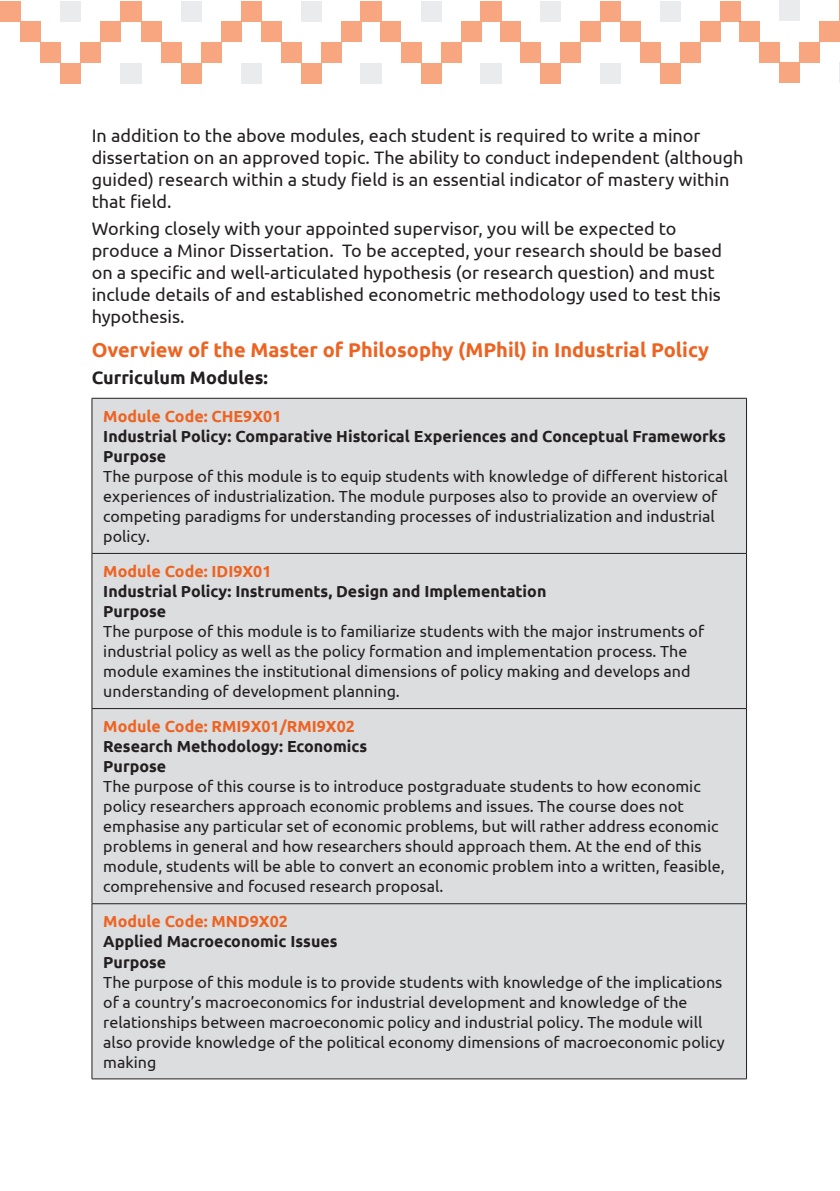
<style>
.page{position:relative;width:840px;height:1191px;background:#fff}
.page>*{position:absolute;margin:0;border:0;box-sizing:border-box;transform-origin:0 0}
.t1{font:700 20px "Ubuntu";color:#ed6322}
.t2{font:18px/22px "Ubuntu";color:#231f20}
.t3{font:700 18px "Ubuntu";color:#231f20}
.t4{font:16px/20px "Ubuntu";color:#231f20}
.t5{font:700 16px "Ubuntu";color:#231f20}
.t6{font:700 16px "Ubuntu";color:#ed6322}
</style>
<div class="page">
<div style="left:93px;top:399px;width:652px;height:679px;background:#dcdddf"></div>
<hr style="left:92px;top:398px;width:654px;height:1px;background:#231f20">
<hr style="left:92px;top:398px;width:1px;height:155px;background:#231f20">
<hr style="left:745px;top:398px;width:1px;height:155px;background:#231f20">
<hr style="left:92px;top:553px;width:654px;height:1px;background:#231f20">
<hr style="left:92px;top:553px;width:1px;height:155px;background:#231f20">
<hr style="left:745px;top:553px;width:1px;height:155px;background:#231f20">
<hr style="left:92px;top:708px;width:654px;height:1px;background:#231f20">
<hr style="left:92px;top:709px;width:1px;height:194px;background:#231f20">
<hr style="left:745px;top:709px;width:1px;height:194px;background:#231f20">
<hr style="left:92px;top:903px;width:654px;height:1px;background:#231f20">
<hr style="left:92px;top:904px;width:1px;height:174px;background:#231f20">
<hr style="left:745px;top:904px;width:1px;height:174px;background:#231f20">
<hr style="left:92px;top:1078px;width:654px;height:1px;background:#231f20">
<div style="left:60px;top:1px;width:20px;height:21px;background:#eaebec"></div>
<div style="left:60px;top:63px;width:20px;height:21px;background:#f7a67f"></div>
<div style="left:40px;top:42px;width:20px;height:21px;background:#f7a67f"></div>
<div style="left:100px;top:22px;width:20px;height:20px;background:#f7a67f"></div>
<div style="left:20px;top:22px;width:20px;height:20px;background:#f7a67f"></div>
<div style="left:80px;top:42px;width:20px;height:21px;background:#f7a67f"></div>
<div style="left:0;top:1px;width:20px;height:21px;background:#f7a67f"></div>
<div style="left:120px;top:1px;width:20px;height:21px;background:#f7a67f"></div>
<div style="left:120px;top:63px;width:20px;height:21px;background:#eaebec"></div>
<div style="left:181px;top:1px;width:20px;height:21px;background:#eaebec"></div>
<div style="left:181px;top:63px;width:20px;height:21px;background:#f7a67f"></div>
<div style="left:161px;top:42px;width:20px;height:21px;background:#f7a67f"></div>
<div style="left:221px;top:22px;width:20px;height:20px;background:#f7a67f"></div>
<div style="left:141px;top:22px;width:20px;height:20px;background:#f7a67f"></div>
<div style="left:201px;top:42px;width:20px;height:21px;background:#f7a67f"></div>
<div style="left:121px;top:1px;width:20px;height:21px;background:#f7a67f"></div>
<div style="left:121px;top:63px;width:20px;height:21px;background:#eaebec"></div>
<div style="left:301px;top:1px;width:20px;height:21px;background:#eaebec"></div>
<div style="left:301px;top:63px;width:20px;height:21px;background:#f7a67f"></div>
<div style="left:281px;top:42px;width:20px;height:21px;background:#f7a67f"></div>
<div style="left:341px;top:22px;width:20px;height:20px;background:#f7a67f"></div>
<div style="left:261px;top:22px;width:20px;height:20px;background:#f7a67f"></div>
<div style="left:321px;top:42px;width:20px;height:21px;background:#f7a67f"></div>
<div style="left:241px;top:1px;width:20px;height:21px;background:#f7a67f"></div>
<div style="left:241px;top:63px;width:20px;height:21px;background:#eaebec"></div>
<div style="left:421px;top:1px;width:20px;height:21px;background:#eaebec"></div>
<div style="left:421px;top:63px;width:20px;height:21px;background:#f7a67f"></div>
<div style="left:401px;top:42px;width:20px;height:21px;background:#f7a67f"></div>
<div style="left:461px;top:22px;width:20px;height:20px;background:#f7a67f"></div>
<div style="left:381px;top:22px;width:20px;height:20px;background:#f7a67f"></div>
<div style="left:441px;top:42px;width:20px;height:21px;background:#f7a67f"></div>
<div style="left:361px;top:1px;width:20px;height:21px;background:#f7a67f"></div>
<div style="left:481px;top:1px;width:20px;height:21px;background:#f7a67f"></div>
<div style="left:361px;top:63px;width:20px;height:21px;background:#eaebec"></div>
<div style="left:481px;top:63px;width:20px;height:21px;background:#eaebec"></div>
<div style="left:540px;top:1px;width:20px;height:21px;background:#eaebec"></div>
<div style="left:540px;top:63px;width:20px;height:21px;background:#f7a67f"></div>
<div style="left:520px;top:42px;width:20px;height:21px;background:#f7a67f"></div>
<div style="left:580px;top:22px;width:20px;height:20px;background:#f7a67f"></div>
<div style="left:500px;top:22px;width:20px;height:20px;background:#f7a67f"></div>
<div style="left:560px;top:42px;width:20px;height:21px;background:#f7a67f"></div>
<div style="left:480px;top:1px;width:20px;height:21px;background:#f7a67f"></div>
<div style="left:480px;top:63px;width:20px;height:21px;background:#eaebec"></div>
<div style="left:660px;top:1px;width:20px;height:21px;background:#eaebec"></div>
<div style="left:660px;top:63px;width:20px;height:21px;background:#f7a67f"></div>
<div style="left:640px;top:42px;width:20px;height:21px;background:#f7a67f"></div>
<div style="left:700px;top:22px;width:20px;height:20px;background:#f7a67f"></div>
<div style="left:620px;top:22px;width:20px;height:20px;background:#f7a67f"></div>
<div style="left:680px;top:42px;width:20px;height:21px;background:#f7a67f"></div>
<div style="left:600px;top:1px;width:20px;height:21px;background:#f7a67f"></div>
<div style="left:720px;top:1px;width:20px;height:21px;background:#f7a67f"></div>
<div style="left:600px;top:63px;width:20px;height:21px;background:#eaebec"></div>
<div style="left:779px;top:0;width:20px;height:21px;background:#eaebec"></div>
<div style="left:779px;top:62px;width:20px;height:21px;background:#f7a67f"></div>
<div style="left:759px;top:42px;width:20px;height:20px;background:#f7a67f"></div>
<div style="left:819px;top:21px;width:20px;height:21px;background:#f7a67f"></div>
<div style="left:739px;top:21px;width:20px;height:21px;background:#f7a67f"></div>
<div style="left:799px;top:42px;width:20px;height:20px;background:#f7a67f"></div>
<svg style="left:839px;top:0;width:1px;height:21px"></svg>
<svg style="left:839px;top:62px;width:1px;height:21px"></svg>
<p class="t2" style="left:92px;top:124px;width:652px">In addition to the above modules, each student is required to write a minor dissertation on an approved topic. The ability to conduct independent (although guided) research within a study field is an essential indicator of mastery within that field.</p>
<p class="t2" style="left:92px;top:217px;width:631px">Working closely with your appointed supervisor, you will be expected to produce a Minor Dissertation. To be accepted, your research should be based on a specific and well-articulated hypothesis (or research question) and must include details of and established econometric methodology used to test this hypothesis.</p>
<p class="t1" style="left:92px;top:337px;width:618px">Overview of the Master of Philosophy (MPhil) in Industrial Policy</p>
<p class="t3" style="left:92px;top:367px;width:178px">Curriculum Modules:</p>
<p class="t6" style="left:103px;top:406px;width:179px">Module Code: CHE9X01</p>
<p class="t5" style="left:103px;top:426px;width:623px">Industrial Policy: Comparative Historical Experiences and Conceptual Frameworks</p>
<p class="t5" style="left:103px;top:446px;width:64px">Purpose</p>
<p class="t4" style="left:103px;top:466px;width:625px">The purpose of this module is to equip students with knowledge of different historical experiences of industrialization. The module purposes also to provide an overview of competing paradigms for understanding processes of industrialization and industrial policy.</p>
<p class="t6" style="left:103px;top:562px;width:170px">Module Code: IDI9X01</p>
<p class="t5" style="left:103px;top:582px;width:444px">Industrial Policy: Instruments, Design and Implementation</p>
<p class="t5" style="left:103px;top:602px;width:64px">Purpose</p>
<p class="t4" style="left:103px;top:621px;width:602px">The purpose of this module is to familiarize students with the major instruments of industrial policy as well as the policy formation and implementation process. The module examines the institutional dimensions of policy making and develops and understanding of development planning.</p>
<p class="t6" style="left:103px;top:717px;width:253px">Module Code: RMI9X01/RMI9X02</p>
<p class="t5" style="left:103px;top:737px;width:265px">Research Methodology: Economics</p>
<p class="t5" style="left:103px;top:757px;width:64px">Purpose</p>
<p class="t4" style="left:103px;top:776px;width:622px">The purpose of this course is to introduce postgraduate students to how economic policy researchers approach economic problems and issues. The course does not emphasise any particular set of economic problems, but will rather address economic problems in general and how researchers should approach them. At the end of this module, students will be able to convert an economic problem into a written, feasible, comprehensive and focused research proposal.</p>
<p class="t6" style="left:103px;top:912px;width:186px">Module Code: MND9X02</p>
<p class="t5" style="left:103px;top:932px;width:236px">Applied Macroeconomic Issues</p>
<p class="t5" style="left:103px;top:952px;width:64px">Purpose</p>
<p class="t4" style="left:103px;top:971px;width:622px">The purpose of this module is to provide students with knowledge of the implications of a country’s macroeconomics for industrial development and knowledge of the relationships between macroeconomic policy and industrial policy. The module will also provide knowledge of the political economy dimensions of macroeconomic policy making</p>
</div>
